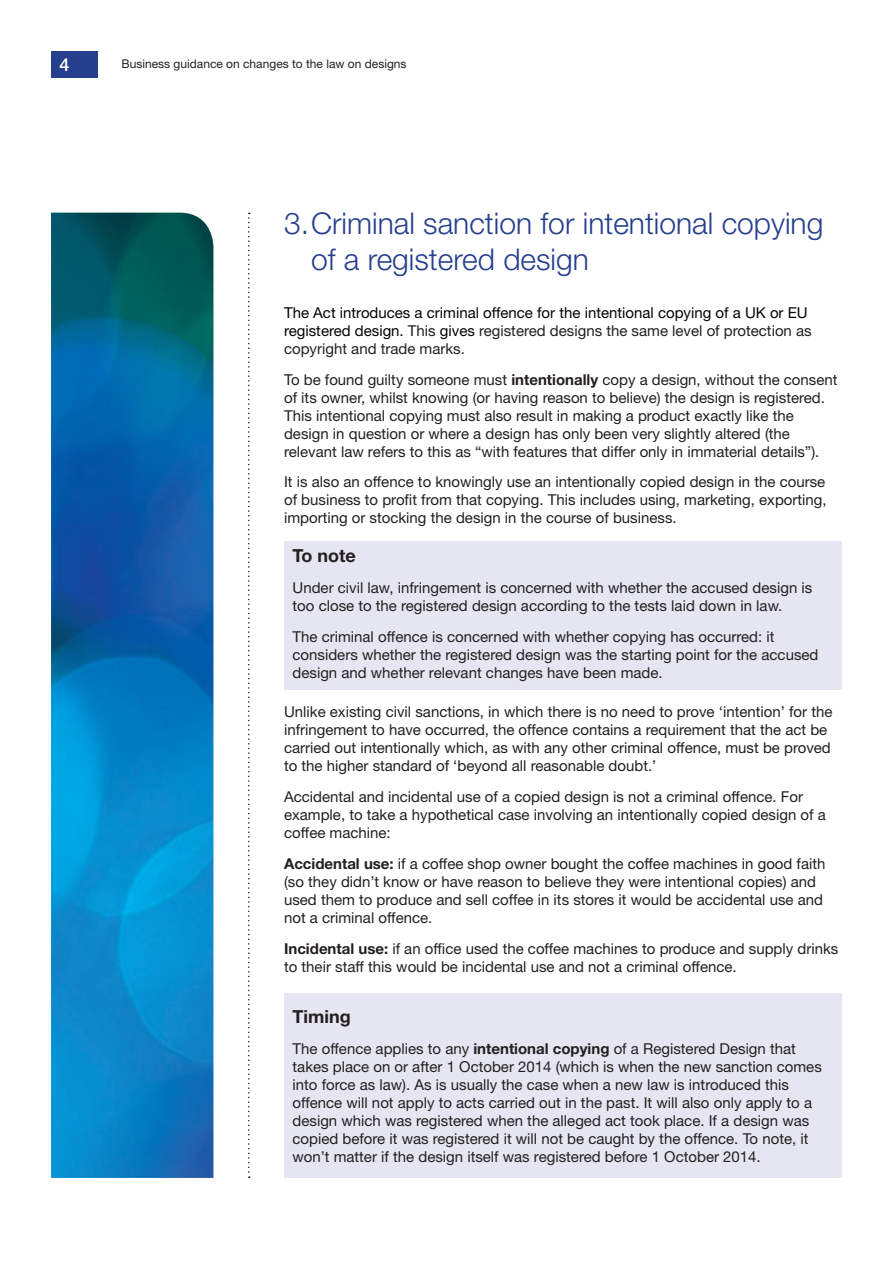
<style>
.page{position:relative;width:893px;height:1263px;background:#fff}
.page>*{position:absolute;margin:0;border:0;box-sizing:border-box;transform-origin:0 0}
.t1{font:300 30px/36px "Helvetica Neue LT Std";color:#253f8e}
.paragraph_title{font:700 18px "Helvetica Neue LT Std";color:#231f20}
.t2{font:500 18px "Helvetica Neue LT Std";color:#fff}
.body{font:15px/18px "Helvetica Neue LT Std";color:#231f20}
.body-2{font:15px/18px "Helvetica Neue LT Std";color:#040503}
.t3{font:12px "Helvetica Neue LT Std";color:#231f20}
.s1{color:#231f20}
.s2{font-weight:700}
</style>
<div class="page">
<div style="left:51px;top:51px;width:46px;height:26px;background:#253f8e"></div>
<svg style="left:248px;top:213px;width:2px;height:965px"></svg>
<img style="left:51px;top:213px;width:162px;height:965px">
<div style="left:284px;top:541px;width:558px;height:148px;background:#e6e5f2"></div>
<div style="left:284px;top:994px;width:558px;height:184px;background:#e6e5f2"></div>
<p class="t2" style="left:60px;top:53px;width:12px">4</p>
<p class="t3" style="left:122px;top:57px;width:286px">Business guidance on changes to the law on designs</p>
<p class="t1" style="left:311px;top:205px;width:514px;text-indent:-27px">3.Criminal sanction for intentional copying of a registered design</p>
<p class="body-2" style="left:284px;top:303px;width:529px">The Act introduces a criminal offence for the intentional copying of a UK or EU registered design. <span class="s1">This</span> gives <span class="s1">registered designs the same level of protection as copyright and trade marks.</span></p>
<p class="body" style="left:284px;top:370px;width:555px">To be found guilty someone must <span class="s2">intentionally</span> copy a design, without the consent of its owner, whilst knowing (or having reason to believe) the design is registered.<br>This intentional copying must also result in making a product exactly like the design in question or where a design has only been very slightly altered (the relevant law refers to this as “with features that differ only in immaterial details”).</p>
<p class="body" style="left:284px;top:473px;width:544px;text-align:justify">It is also an offence to knowingly use an intentionally copied design in the course of business to profit from that copying. This includes using, marketing, exporting, importing or stocking the design in the course of business.</p>
<p class="paragraph_title" style="left:293px;top:545px;width:65px">To note</p>
<p class="body" style="left:293px;top:578px;width:521px">Under civil law, infringement is concerned with whether the accused design is too close to the registered design according to the tests laid down in law.</p>
<p class="body" style="left:293px;top:627px;width:527px">The criminal offence is concerned with whether copying has occurred: it considers whether the registered design was the starting point for the accused design and whether relevant changes have been made.</p>
<p class="body" style="left:284px;top:703px;width:550px">Unlike existing civil sanctions, in which there is no need to prove ‘intention’ for the infringement to have occurred, the offence contains a requirement that the act be carried out intentionally which, as with any other criminal offence, must be proved to the higher standard of ‘beyond all reasonable doubt.’</p>
<p class="body" style="left:284px;top:787px;width:543px">Accidental and incidental use of a copied design is not a criminal offence. For example, to take a hypothetical case involving an intentionally copied design of a coffee machine:</p>
<p class="body" style="left:284px;top:854px;width:543px"><span class="s2">Accidental use:</span> if a coffee shop owner bought the coffee machines in good faith (so they didn’t know or have reason to believe they were intentional copies) and used them to produce and sell coffee in its stores it would be accidental use and not a criminal offence.</p>
<p class="body" style="left:284px;top:939px;width:556px"><span class="s2">Incidental use:</span> if an office used the coffee machines to produce and supply drinks to their staff this would be incidental use and not a criminal offence.</p>
<p class="paragraph_title" style="left:293px;top:1005px;width:60px">Timing</p>
<p class="body" style="left:293px;top:1039px;width:531px">The offence applies to any <span class="s2">intentional copying</span> of a Registered Design that takes place on or after 1 October 2014 (which is when the new sanction comes into force as law). As is usually the case when a new law is introduced this offence will not apply to acts carried out in the past. It will also only apply to a design which was registered when the alleged act took place. If a design was copied before it was registered it will not be caught by the offence. To note, it won’t matter if the design itself was registered before 1 October 2014.</p>
</div>
